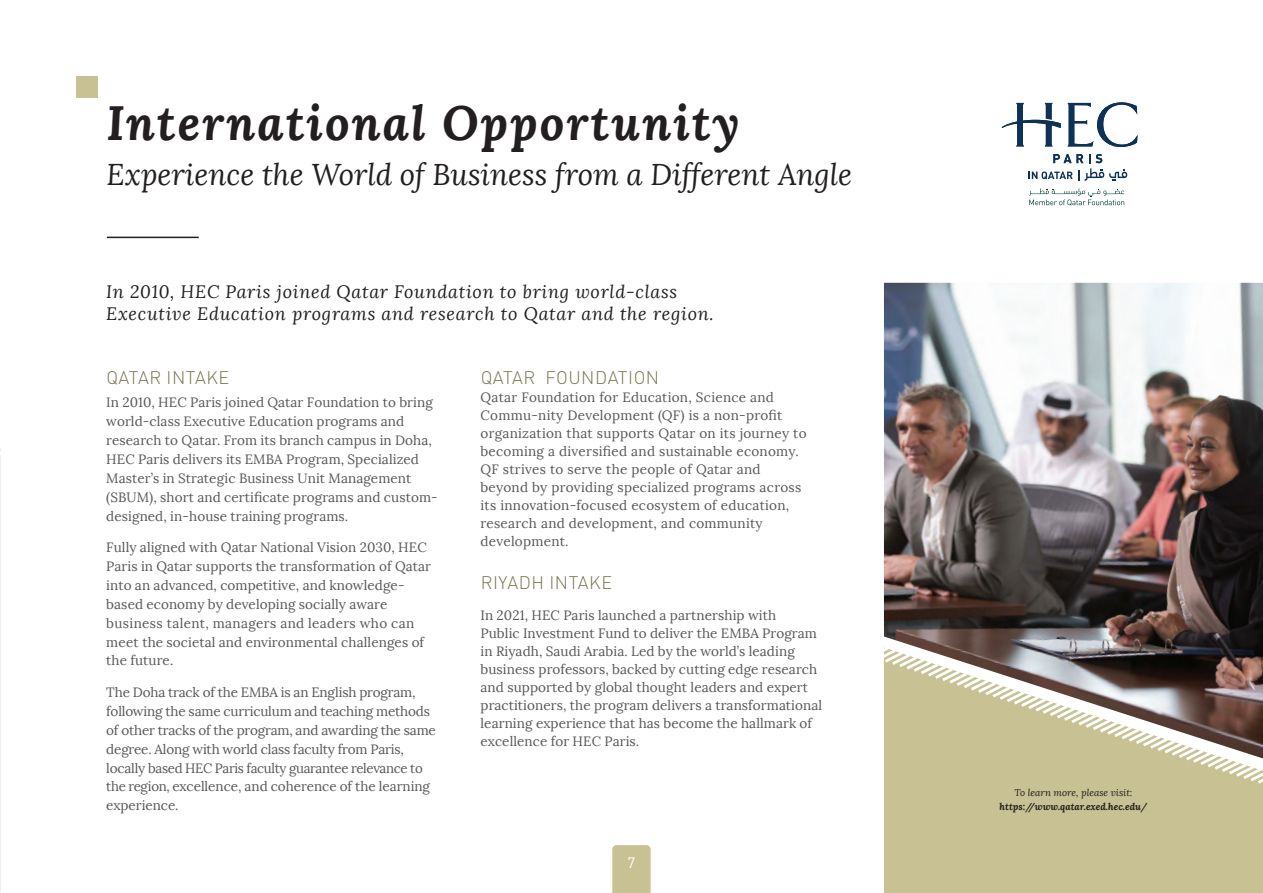
<style>
.page{position:relative;width:1263px;height:893px;background:#fff}
.page>*{position:absolute;margin:0;border:0;box-sizing:border-box;transform-origin:0 0}
.t1{font:italic 700 48px "Lora";letter-spacing:.04em;color:#231f20}
.t2{font:italic 30px "Lora";color:#231f20}
.t3{font:italic 18px/22.5px "Lora";letter-spacing:.04em;color:#231f20}
.t4{font:300 18px "DIN Pro";letter-spacing:.03em;color:#7a7652}
.t5{font:15px "DIN Pro";color:#fff}
.t6{font:13.5px/18px "Lora";letter-spacing:.005em;color:#57585a}
.t7{font:13.5px/18.9px "Lora";letter-spacing:-.015em;color:#57585a}
.t8{font:italic 700 9.75px "Lora";color:#231f20}
.t9{font:italic 9.75px "Lora";color:#231f20}
</style>
<div class="page">
<div style="left:884px;top:830px;width:379px;height:63px;background:#c7c193"></div>
<div style="left:884px;top:758px;width:379px;height:72px;background:#c7c193"></div>
<svg style="left:612px;top:845px;width:39px;height:48px;background:#c8c295"></svg>
<hr style="left:107px;top:237px;width:92px;height:1px;background:#231f20">
<div style="left:76px;top:77px;width:22px;height:21px;background:#c7c193"></div>
<img style="left:884px;top:283px;width:379px;height:475px">
<svg style="left:1067px;top:102px;width:70px;height:45px"></svg>
<svg style="left:1002px;top:103px;width:59px;height:43px"></svg>
<svg style="left:1028px;top:154px;width:99px;height:27px"></svg>
<svg style="left:1029px;top:188px;width:95px;height:17px"></svg>
<h1 class="t1" style="left:106px;top:91px;width:635px">International Opportunity</h1>
<h2 class="t2" style="left:106px;top:156px;width:747px">Experience the World of Business from a Different Angle</h2>
<h3 class="t3" style="left:106px;top:281px;width:609px">In 2010, HEC Paris joined Qatar Foundation to bring world-class<br>Executive Education programs and research to Qatar and the region.</h3>
<h3 class="t4" style="left:106px;top:364px;width:124px">QATAR INTAKE</h3>
<p class="t6" style="left:106px;top:393px;width:333px;line-height:18.9px">In 2010, HEC Paris joined Qatar Foundation to bring world-class Executive Education programs and research to Qatar. From its branch campus in Doha, HEC Paris delivers its EMBA Program, Specialized Master’s in Strategic Business Unit Management (SBUM), short and certificate programs and custom&shy;designed, in-house training programs.</p>
<p class="t6" style="left:106px;top:538px;width:326px;line-height:18.9px">Fully aligned with Qatar National Vision 2030, HEC Paris in Qatar supports the transformation of Qatar into an advanced, competitive, and knowledge&shy;based economy by developing socially aware business talent, managers and leaders who can meet the societal and environmental challenges of the future.</p>
<p class="t7" style="left:106px;top:683px;width:331px">The Doha track of the EMBA is an English program, following the same curriculum and teaching methods of other tracks of the program, and awarding the same degree. Along with world class faculty from Paris, locally based HEC Paris faculty guarantee relevance to the region, excellence, and coherence of the learning experience.</p>
<h3 class="t4" style="left:481px;top:364px;width:180px">QATAR FOUNDATION</h3>
<p class="t6" style="left:480px;top:388px;width:328px">Qatar Foundation for Education, Science and Commu-nity Development (QF) is a non-profit organization that supports Qatar on its journey to becoming a diversified and sustainable economy.<br>QF strives to serve the people of Qatar and beyond by providing specialized programs across its innovation-focused ecosystem of education, research and development, and community development.</p>
<h3 class="t4" style="left:481px;top:569px;width:133px">RIYADH INTAKE</h3>
<p class="t6" style="left:480px;top:606px;width:343px">In 2021, HEC Paris launched a partnership with<br>Public Investment Fund to deliver the EMBA Program in Riyadh, Saudi Arabia. Led by the world’s leading business professors, backed by cutting edge research and supported by global thought leaders and expert practitioners, the program delivers a transformational learning experience that has become the hallmark of excellence for HEC Paris.</p>
<p class="t5" style="left:628px;top:850px;width:9px">7</p>
<p class="t9" style="left:1014px;top:787px;width:119px">To learn more, please visit:</p>
<p class="t8" style="left:999px;top:799px;width:149px">https://www.qatar.exed.hec.edu/</p>
</div>
